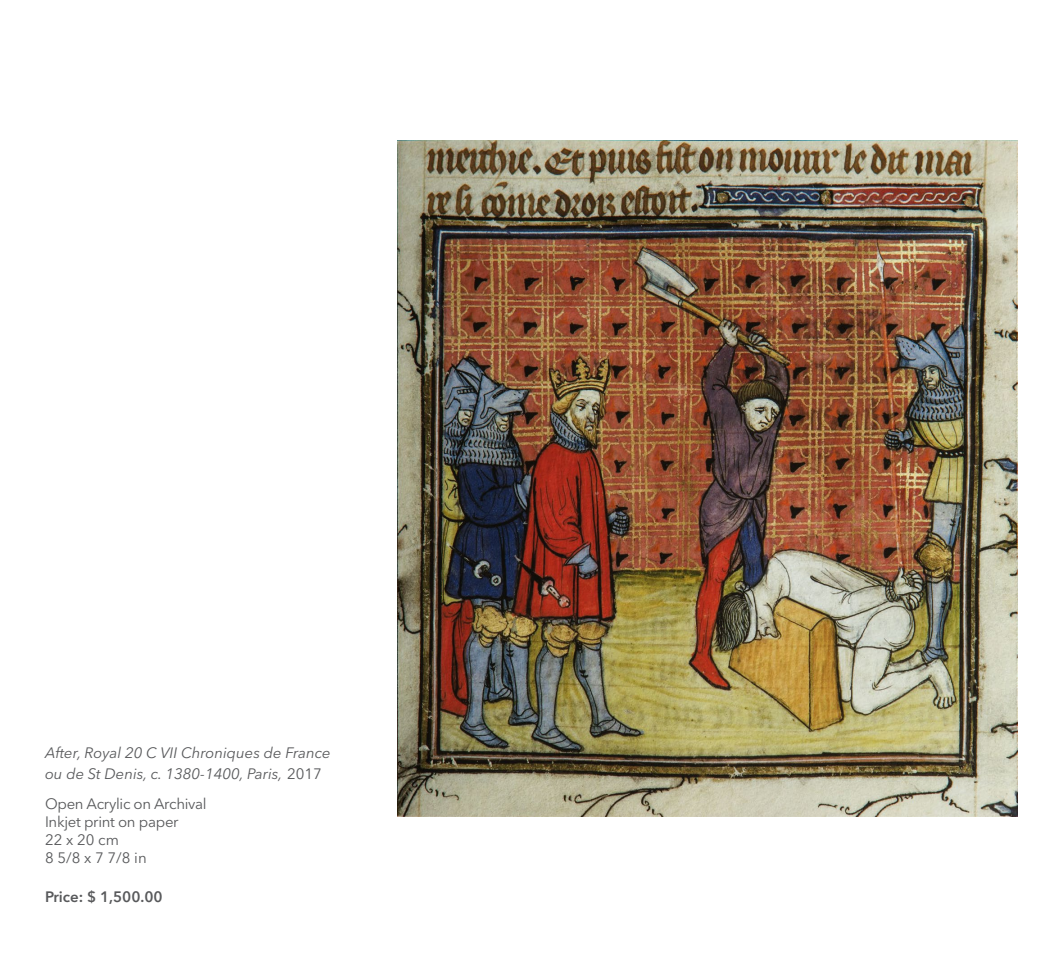
<style>
.page{position:relative;width:1063px;height:957px;background:#fff}
.page>*{position:absolute;margin:0;border:0;box-sizing:border-box;transform-origin:0 0}
.t1{font:italic 15px/21px "Avenir Next LT Pro";color:#58595b}
.t2{font:15px/18px "Avenir Next LT Pro";letter-spacing:-.02em;color:#58595b}
.t3{font:600 15px "Avenir Next LT Pro";color:#58595b}
.s1{font-style:normal}
</style>
<div class="page">
<img style="left:398px;top:140px;width:620px;height:676px">
<p class="t1" style="left:45px;top:742px;width:287px">After, Royal 20 C VII Chroniques de France ou de St Denis, c. 1380-1400, Paris, <span class="s1">2017</span></p>
<p class="t2" style="left:45px;top:794px;width:163px">Open Acrylic on Archival<br>Inkjet print on paper<br>22 x 20 cm<br>8 5/8 x 7 7/8 in</p>
<p class="t3" style="left:45px;top:887px;width:119px">Price: $ 1,500.00</p>
</div>
